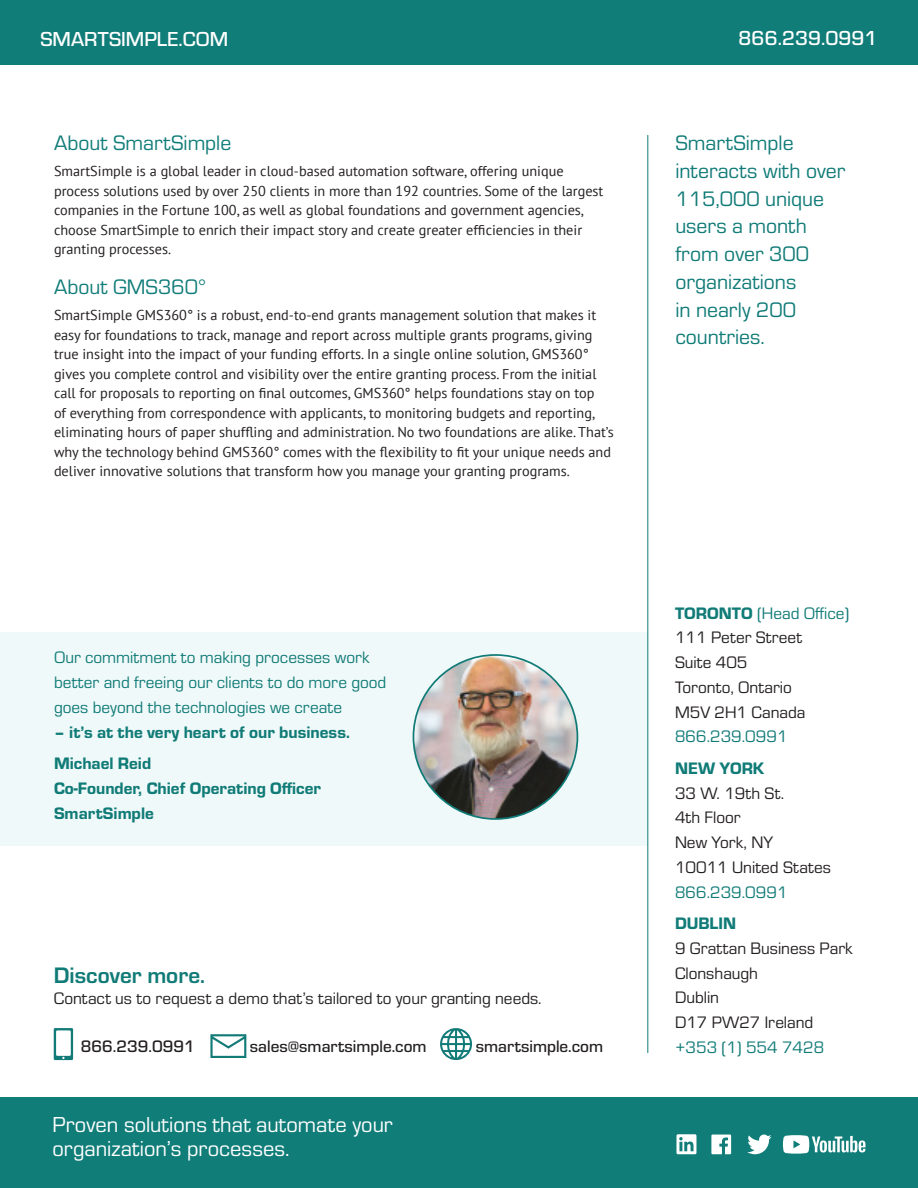
<style>
.page{position:relative;width:918px;height:1188px;background:#fff}
.page>*{position:absolute;margin:0;border:0;box-sizing:border-box;transform-origin:0 0}
.Body_Copy_2{font:700 23.25px "Eurostile";color:#107b77}
.Body_Copy_2-2{font:22.5px "Eurostile";color:#fff}
.Body_Copy_2-3{font:21.75px/27.8px "Eurostile";color:#107b77}
._1_-_Subhead{font:21.75px "Eurostile";color:#117d79}
.t1{font:500 21px "Eurostile";color:#fff}
.Body_Copy_2-4{font:17.25px "Eurostile";color:#231f20}
.Body_Copy_2-5{font:17.25px "Eurostile";color:#107b77}
.Body_Copy_2-6{font:17.25px "Eurostile Hea";color:#107b77}
.Body_Copy_2-7{font:500 17.25px "Eurostile";color:#231f20}
._1_-_Body_Copy{font:14.25px/19.5px "PT Sans";color:#231f20}
.s1{font-family:"Eurostile Hea"}
</style>
<div class="page">
<div style="left:0;top:0;width:918px;height:65px;background:#117d79"></div>
<div style="left:0;top:1097px;width:918px;height:91px;background:#117d79"></div>
<div style="left:0;top:632px;width:648px;height:214px;background:#f0f9f9"></div>
<hr style="left:648px;top:135px;width:1px;height:918px;background:#117d79">
<svg style="left:210px;top:1034px;width:36px;height:24px"></svg>
<svg style="left:54px;top:1028px;width:19px;height:32px"></svg>
<svg style="left:440px;top:1028px;width:32px;height:32px"></svg>
<img style="left:413px;top:655px;width:164px;height:164px;border-radius:82px">
<svg style="left:711px;top:1135px;width:20px;height:19px"></svg>
<svg style="left:747px;top:1135px;width:24px;height:19px"></svg>
<svg style="left:783px;top:1135px;width:83px;height:19px"></svg>
<svg style="left:676px;top:1134px;width:20px;height:20px"></svg>
<h3 class="t1" style="left:40px;top:25px;width:189px">SMARTSIMPLE.COM</h3>
<h3 class="t1" style="left:739px;top:24px;width:141px">866.239.0991</h3>
<p class="_1_-_Subhead" style="left:54px;top:129px;width:179px">About SmartSimple</p>
<p class="_1_-_Body_Copy" style="left:54px;top:161px;width:551px">SmartSimple is a global leader in cloud-based automation software, offering unique process solutions used by over 250 clients in more than 192 countries. Some of the largest companies in the Fortune 100, as well as global foundations and government agencies, choose SmartSimple to enrich their impact story and create greater efficiencies in their granting processes.</p>
<p class="_1_-_Subhead" style="left:54px;top:273px;width:153px">About GMS360°</p>
<p class="_1_-_Body_Copy" style="left:54px;top:305px;width:561px">SmartSimple GMS360° is a robust, end-to-end grants management solution that makes it easy for foundations to track, manage and report across multiple grants programs, giving true insight into the impact of your funding efforts. In a single online solution, GMS360° gives you complete control and visibility over the entire granting process. From the initial call for proposals to reporting on final outcomes, GMS360° helps foundations stay on top<br>of everything from correspondence with applicants, to monitoring budgets and reporting, eliminating hours of paper shuffling and administration. No two foundations are alike. That’s why the technology behind GMS360° comes with the flexibility to fit your unique needs and deliver innovative solutions that transform how you manage your granting programs.</p>
<p class="Body_Copy_2-5" style="left:54px;top:646px;width:317px">Our commitment to making processes work</p>
<p class="Body_Copy_2-5" style="left:54px;top:671px;width:334px">better and freeing our clients to do more good</p>
<p class="Body_Copy_2-5" style="left:54px;top:696px;width:290px">goes beyond the technologies we create</p>
<p class="Body_Copy_2-6" style="left:54px;top:720px;width:297px">– it’s at the very heart of our business.</p>
<p class="Body_Copy_2-6" style="left:54px;top:751px;width:99px">Michael Reid</p>
<p class="Body_Copy_2-6" style="left:54px;top:776px;width:269px">Co-Founder, Chief Operating Officer</p>
<p class="Body_Copy_2-6" style="left:54px;top:801px;width:101px">SmartSimple</p>
<p class="Body_Copy_2" style="left:54px;top:959px;width:153px">Discover more.</p>
<p class="Body_Copy_2-4" style="left:54px;top:987px;width:489px">Contact us to request a demo that’s tailored to your granting needs.</p>
<p class="Body_Copy_2-7" style="left:81px;top:1035px;width:116px">866.239.0991</p>
<p class="Body_Copy_2-7" style="left:250px;top:1035px;width:178px">sales@smartsimple.com</p>
<p class="Body_Copy_2-7" style="left:476px;top:1035px;width:129px">smartsimple.com</p>
<p class="Body_Copy_2-2" style="left:52px;top:1110px;width:342px">Proven solutions that automate your</p>
<p class="Body_Copy_2-2" style="left:52px;top:1134px;width:239px">organization’s processes.</p>
<p class="Body_Copy_2-3" style="left:675px;top:128px;width:120px">SmartSimple</p>
<p class="Body_Copy_2-3" style="left:675px;top:156px;width:172px">interacts with over<br>115,000 unique users a month from over 300 organizations</p>
<p class="Body_Copy_2-3" style="left:675px;top:295px;width:122px">in nearly 200 countries.</p>
<p class="Body_Copy_2-5" style="left:675px;top:601px;width:176px"><span class="s1">TORONTO</span> (Head Office)</p>
<p class="Body_Copy_2-4" style="left:675px;top:626px;width:129px">111 Peter Street</p>
<p class="Body_Copy_2-4" style="left:675px;top:651px;width:74px">Suite 405</p>
<p class="Body_Copy_2-4" style="left:675px;top:676px;width:118px">Toronto, Ontario</p>
<p class="Body_Copy_2-4" style="left:675px;top:700px;width:132px">M5V 2H1 Canada</p>
<p class="Body_Copy_2-5" style="left:675px;top:725px;width:114px">866.239.0991</p>
<p class="Body_Copy_2-6" style="left:675px;top:756px;width:91px">NEW YORK</p>
<p class="Body_Copy_2-4" style="left:675px;top:781px;width:111px">33 W. 19th St.</p>
<p class="Body_Copy_2-4" style="left:675px;top:806px;width:67px">4th Floor</p>
<p class="Body_Copy_2-4" style="left:675px;top:831px;width:100px">New York, NY</p>
<p class="Body_Copy_2-4" style="left:675px;top:856px;width:157px">10011 United States</p>
<p class="Body_Copy_2-5" style="left:675px;top:880px;width:114px">866.239.0991</p>
<p class="Body_Copy_2-6" style="left:675px;top:911px;width:63px">DUBLIN</p>
<p class="Body_Copy_2-4" style="left:675px;top:937px;width:179px">9 Grattan Business Park</p>
<p class="Body_Copy_2-4" style="left:675px;top:961px;width:85px">Clonshaugh</p>
<p class="Body_Copy_2-4" style="left:675px;top:986px;width:46px">Dublin</p>
<p class="Body_Copy_2-4" style="left:675px;top:1011px;width:140px">D17 PW27 Ireland</p>
<p class="Body_Copy_2-5" style="left:675px;top:1036px;width:151px">+353 (1) 554 7428</p>
</div>
